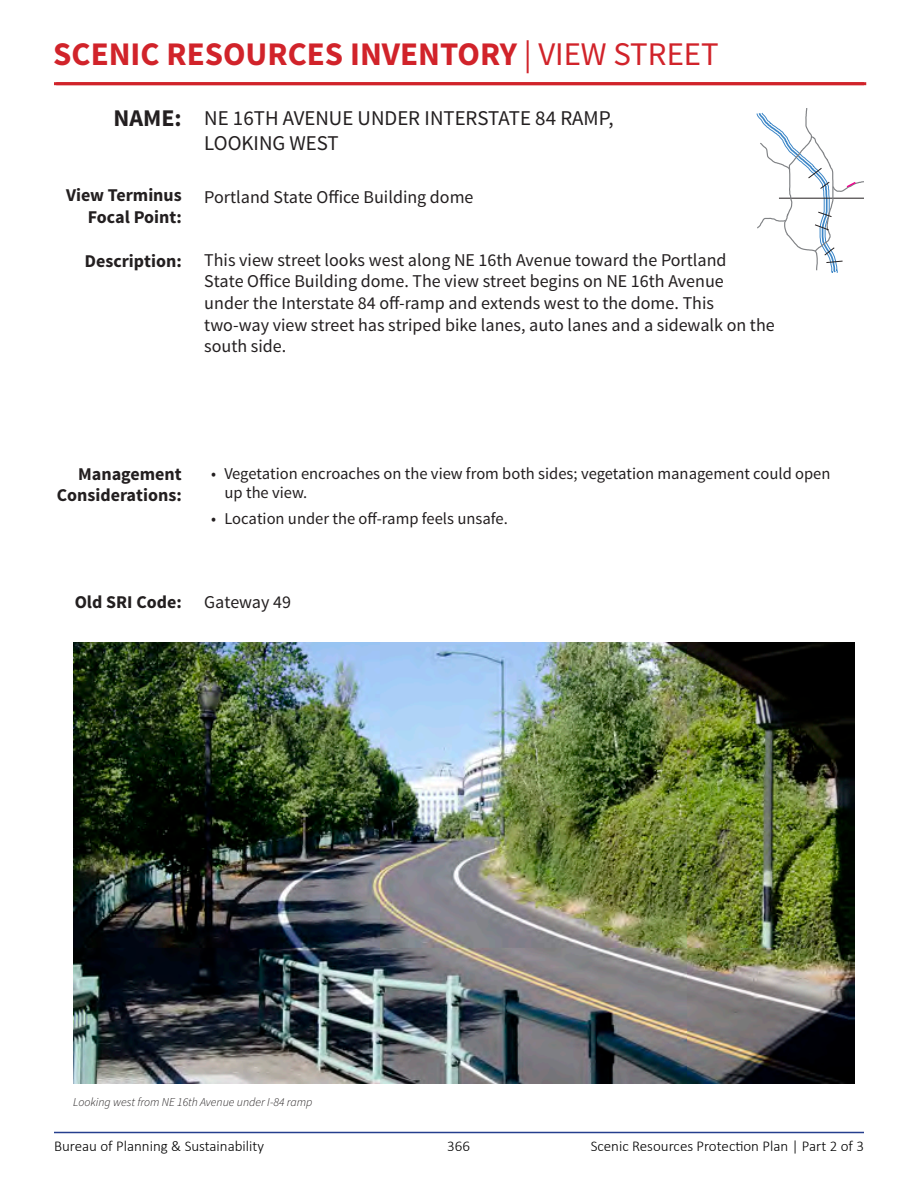
<style>
.page{position:relative;width:918px;height:1188px;background:#fff}
.page>*{position:absolute;margin:0;border:0;box-sizing:border-box;transform-origin:0 0}
.t1{font:700 33px "Source Sans Pro";color:#d1232a}
.t2{font:700 24px "Source Sans Pro";color:#231f20}
.Inventory_Title_-_SS{font:21px/25.2px "Source Sans Pro";color:#231f20}
.Body_Field_Fill_-_SS{font:18px/21.6px "Source Sans Pro";color:#231f20}
.t3{font:700 18px/21.6px "Source Sans Pro";color:#231f20;text-align:right}
.t4{font:16.5px/19.5px "Source Sans Pro";color:#231f20}
.t5{font:300 15px "Calibri";color:#000}
.t6{font:italic 300 12px "Source Sans Pro";color:#231f20}
.s1{font-weight:400}
</style>
<div class="page">
<hr style="left:54px;top:1132px;width:810px;height:1px;background:#253f8e">
<hr style="left:56px;top:82px;width:810px;height:3px;background:#d1232a">
<img style="left:73px;top:643px;width:781px;height:440px">
<svg style="left:756px;top:108px;width:108px;height:165px"></svg>
<h1 class="t1" style="left:53px;top:32px;width:667px">SCENIC RESOURCES INVENTORY <span class="s1">| VIEW STREET</span></h1>
<h2 class="t2" style="left:114px;top:103px;width:70px">NAME:</h2>
<p class="t3" style="left:66px;top:185px;width:117px">View Terminus<br>Focal Point:</p>
<p class="t3" style="left:85px;top:250px;width:98px">Description:</p>
<p class="Inventory_Title_-_SS" style="left:204px;top:106px;width:411px">NE 16TH AVENUE UNDER INTERSTATE 84 RAMP,<br>LOOKING WEST</p>
<p class="Body_Field_Fill_-_SS" style="left:204px;top:186px;width:271px">Portland State Office Building dome</p>
<p class="Body_Field_Fill_-_SS" style="left:204px;top:249px;width:572px">This view street looks west along NE 16th Avenue toward the Portland<br>State Office Building dome. The view street begins on NE 16th Avenue<br>under the Interstate 84 off-ramp and extends west to the dome. This two-way view street has striped bike lanes, auto lanes and a sidewalk on the south side.</p>
<p class="t3" style="left:57px;top:464px;width:127px">Management<br>Considerations:</p>
<p class="t4" style="left:225px;top:464px;width:608px;text-indent:-14px">• Vegetation encroaches on the view from both sides; vegetation management could open up the view.</p>
<p class="t4" style="left:211px;top:509px;width:298px">• Location under the off-ramp feels unsafe.</p>
<p class="t3" style="left:75px;top:591px;width:109px">Old SRI Code:</p>
<p class="Body_Field_Fill_-_SS" style="left:204px;top:591px;width:88px">Gateway 49</p>
<p class="t6" style="left:73px;top:1095px;width:241px">Looking west from NE 16th Avenue under I-84 ramp</p>
<p class="t5" style="left:54px;top:1137px;width:212px">Bureau of Planning &amp; Sustainability</p>
<p class="t5" style="left:447px;top:1137px;width:24px">366</p>
<p class="t5" style="left:591px;top:1137px;width:275px">Scenic Resources Protection Plan | Part 2 of 3</p>
</div>
